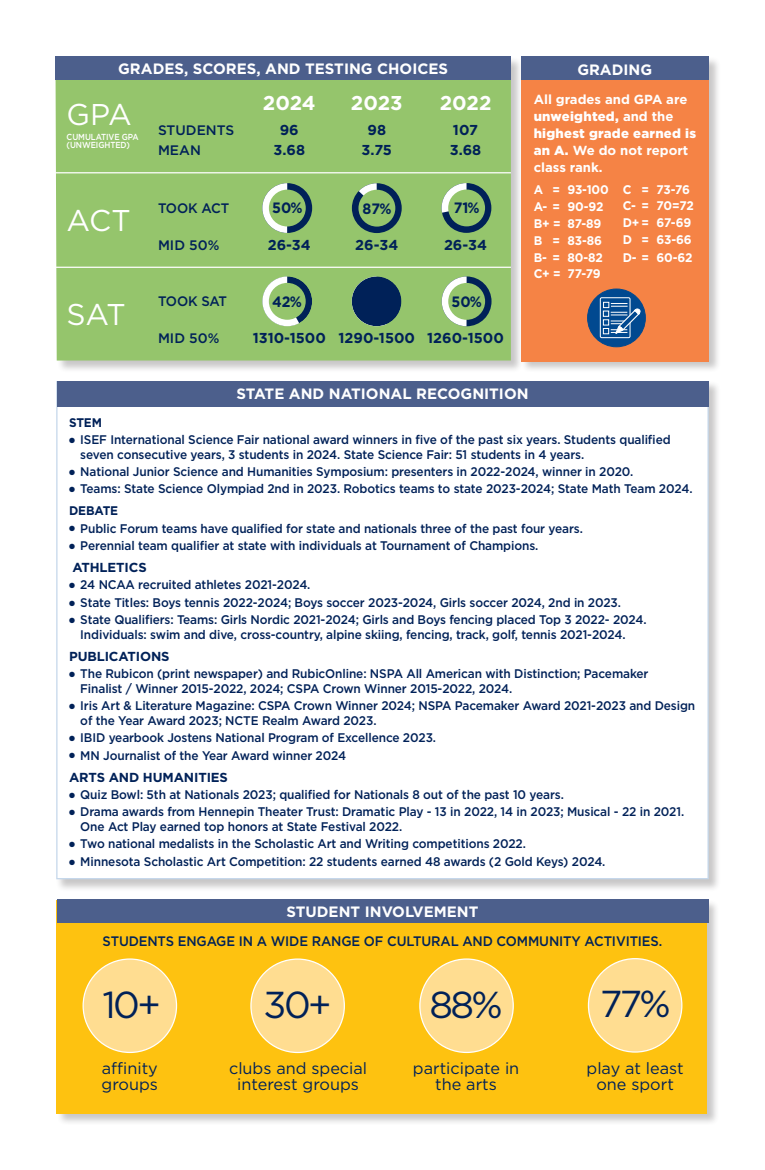
<style>
.page{position:relative;width:765px;height:1170px;background:#fff}
.page>*{position:absolute;margin:0;border:0;box-sizing:border-box;transform-origin:0 0}
.t1{font:37.5px "Gotham";letter-spacing:-.07em;color:#002158}
.t2{font:30px "Gotham";letter-spacing:-.03em;color:#fff}
.t3{font:700 20px "Gotham";color:#fff}
.t4{font:16.25px/16.2px "Gotham";color:#002158;text-align:center}
.t5{font:700 15px "Gotham";color:#fff}
.t6{font:700 15px "Gotham";color:#002158;scale:.94 1}
.t7{font:700 14.38px "Gotham";color:#002158}
.t8{font:500 13.75px "Gotham";letter-spacing:-.01em;color:#002158;scale:.95 1}
.t9{font:500 13.75px "Gotham";letter-spacing:-.01em;color:#002158}
.t10{font:500 13.75px "Gotham";letter-spacing:-.01em;color:#002158;scale:.96 1}
.t11{font:700 13.12px/16.9px "Gotham";color:#fff}
.t12{font:700 13px "Gotham";letter-spacing:-.01em;color:#002158}
.t13{font:500 12.5px/14.8px "Gotham";letter-spacing:-.01em;color:#002158;scale:.95 1}
.t14{font:700 12.5px/16.9px "Gotham";letter-spacing:-.015em;color:#fff;scale:.95 1}
.t15{font:700 12.5px "Gotham";letter-spacing:-.01em;color:#002158;scale:.95 1}
.t16{font:500 8.75px/8.8px "Gotham";letter-spacing:-.01em;color:#fff;scale:.9 1}
.s1{font-weight:900}
</style>
<div class="page">
<div style="left:55px;top:56px;width:468px;height:317px;background:#231f20;opacity:.25"></div>
<div style="left:55px;top:80px;width:456px;height:281px;background:#95c56c"></div>
<div style="left:520px;top:56px;width:201px;height:317px;background:#231f20;opacity:.25"></div>
<div style="left:521px;top:57px;width:188px;height:304px;background:#f58345"></div>
<div style="left:56px;top:381px;width:665px;height:511px;background:#231f20;opacity:.25"></div>
<div style="left:56px;top:381px;width:653px;height:498px;background:#fff;border:1px solid #c4d7eb"></div>
<div style="left:57px;top:381px;width:651px;height:26px;background:#4c5f8c"></div>
<div style="left:56px;top:900px;width:664px;height:226px;background:#231f20;opacity:.25"></div>
<div style="left:57px;top:900px;width:650px;height:214px;background:#fec210"></div>
<div style="left:57px;top:899px;width:652px;height:24px;background:#4c5f8c"></div>
<div style="left:251px;top:959px;width:93px;height:93px;background:#ffdd91;border-radius:50%"></div>
<div style="left:83px;top:959px;width:94px;height:93px;background:#ffdd91;border-radius:50%"></div>
<div style="left:588px;top:959px;width:94px;height:93px;background:#ffdd91;border-radius:50%"></div>
<div style="left:420px;top:959px;width:93px;height:93px;background:#ffdd91;border-radius:50%"></div>
<div style="left:521px;top:56px;width:188px;height:24px;background:#4c5f8c"></div>
<div style="left:55px;top:56px;width:456px;height:24px;background:#4c5f8c"></div>
<hr style="left:54px;top:172px;width:457px;height:1px;background:#fff">
<hr style="left:54px;top:267px;width:457px;height:1px;background:#fff">
<div style="left:588px;top:289px;width:57px;height:58px;background:#014990;border-radius:50%"></div>
<div style="left:587px;top:289px;width:58px;height:58px;border:1px solid #014990;border-radius:50%"></div>
<div style="left:600px;top:297px;width:31px;height:41px;border:1px solid #fff"></div>
<svg style="left:602px;top:301px;width:40px;height:35px"></svg>
<div style="left:262px;top:276px;width:50px;height:50px;background:#002158;border-radius:50%"></div>
<svg style="left:262px;top:276px;width:42px;height:50px"></svg>
<div style="left:269px;top:283px;width:37px;height:37px;background:#95c56c;border-radius:50%"></div>
<div style="left:352px;top:183px;width:50px;height:50px;background:#002158;border-radius:50%"></div>
<svg style="left:355px;top:183px;width:22px;height:15px"></svg>
<div style="left:358px;top:190px;width:37px;height:37px;background:#95c56c;border-radius:50%"></div>
<div style="left:442px;top:183px;width:49px;height:50px;background:#002158;border-radius:50%"></div>
<svg style="left:442px;top:183px;width:25px;height:31px"></svg>
<div style="left:448px;top:190px;width:37px;height:36px;background:#95c56c;border-radius:50%"></div>
<svg style="left:352px;top:276px;width:40px;height:50px"></svg>
<div style="left:352px;top:276px;width:49px;height:50px;background:#002158;border-radius:50%"></div>
<svg style="left:442px;top:276px;width:50px;height:50px"></svg>
<svg style="left:442px;top:276px;width:25px;height:50px"></svg>
<div style="left:448px;top:283px;width:37px;height:37px;background:#95c56c;border-radius:50%"></div>
<div style="left:262px;top:183px;width:50px;height:50px;background:#002158;border-radius:50%"></div>
<svg style="left:262px;top:183px;width:25px;height:50px"></svg>
<div style="left:269px;top:190px;width:37px;height:36px;background:#95c56c;border-radius:50%"></div>
<p class="t5" style="left:118px;top:59px;width:331px">GRADES, SCORES, AND TESTING CHOICES</p>
<p class="t3" style="left:263px;top:89px;width:54px">2024</p>
<p class="t3" style="left:351px;top:89px;width:53px">2023</p>
<p class="t3" style="left:440px;top:89px;width:53px">2022</p>
<p class="t9" style="left:158px;top:121px;width:78px">STUDENTS</p>
<p class="t7" style="left:280px;top:121px;width:21px">96</p>
<p class="t7" style="left:368px;top:121px;width:20px">98</p>
<p class="t7" style="left:453px;top:121px;width:27px">107</p>
<p class="t9" style="left:158px;top:141px;width:44px">MEAN</p>
<p class="t7" style="left:274px;top:141px;width:33px">3.68</p>
<p class="t7" style="left:362px;top:141px;width:32px">3.75</p>
<p class="t7" style="left:450px;top:141px;width:33px">3.68</p>
<p class="t2" style="left:67px;top:95px;width:67px">GPA</p>
<p class="t16" style="left:67px;top:132px;width:82px">CUMULATIVE GPA (UNWEIGHTED)</p>
<p class="t2" style="left:67px;top:201px;width:65px">ACT</p>
<p class="t2" style="left:67px;top:295px;width:61px">SAT</p>
<p class="t6" style="left:362px;top:198px;width:32px">87%</p>
<p class="t6" style="left:454px;top:198px;width:29px">71%</p>
<p class="t6" style="left:272px;top:198px;width:34px">50%</p>
<p class="t10" style="left:158px;top:199px;width:76px">TOOK ACT</p>
<p class="t9" style="left:158px;top:236px;width:63px">MID 50%</p>
<p class="t7" style="left:268px;top:235px;width:45px">26-34</p>
<p class="t7" style="left:355px;top:235px;width:45px">26-34</p>
<p class="t7" style="left:444px;top:235px;width:45px">26-34</p>
<p class="t6" style="left:272px;top:291px;width:33px">42%</p>
<p class="t6" style="left:452px;top:292px;width:34px">50%</p>
<p class="t10" style="left:158px;top:292px;width:73px">TOOK SAT</p>
<p class="t9" style="left:158px;top:330px;width:63px">MID 50%</p>
<p class="t7" style="left:253px;top:329px;width:253px">1310-1500 1290-1500 1260-1500</p>
<p class="t5" style="left:577px;top:60px;width:76px">GRADING</p>
<p class="t11" style="left:534px;top:91px;width:164px">All grades and GPA are <span class="s1">unweighted,</span> and the <span class="s1">highest grade earned is an A.</span> We do not report class rank.</p>
<p class="t14" style="left:534px;top:181px;width:81px">A = 93-100</p>
<p class="t14" style="left:534px;top:198px;width:75px">A- = 90-92</p>
<p class="t14" style="left:534px;top:215px;width:73px">B+ = 87-89</p>
<p class="t14" style="left:534px;top:232px;width:73px">B = 83-86</p>
<p class="t14" style="left:534px;top:249px;width:74px">B- = 80-82</p>
<p class="t14" style="left:534px;top:266px;width:72px">C+ = 77-79</p>
<p class="t14" style="left:623px;top:181px;width:72px">C = 73-76</p>
<p class="t14" style="left:623px;top:198px;width:76px">C- = 70=72</p>
<p class="t14" style="left:623px;top:214px;width:74px">D+ = 67-69<br>D = 63-66</p>
<p class="t14" style="left:623px;top:249px;width:75px">D- = 60-62</p>
<p class="t5" style="left:236px;top:384px;width:294px">STATE AND NATIONAL RECOGNITION</p>
<p class="t15" style="left:69px;top:414px;width:36px">STEM</p>
<p class="t13" style="left:80px;top:432px;width:623px;text-indent:-11px">● ISEF International Science Fair national award winners in five of the past six years. Students qualified seven consecutive years, 3 students in 2024. State Science Fair: 51 students in 4 years.</p>
<p class="t13" style="left:69px;top:464px;width:595px">● National Junior Science and Humanities Symposium: presenters in 2022-2024, winner in 2020.</p>
<p class="t13" style="left:69px;top:481px;width:658px">● Teams: State Science Olympiad 2nd in 2023. Robotics teams to state 2023-2024; State Math Team 2024.</p>
<p class="t15" style="left:69px;top:503px;width:53px">DEBATE</p>
<p class="t13" style="left:69px;top:521px;width:542px">● Public Forum teams have qualified for state and nationals three of the past four years.</p>
<p class="t13" style="left:69px;top:538px;width:496px">● Perennial team qualifier at state with individuals at Tournament of Champions.</p>
<p class="t12" style="left:73px;top:559px;width:76px">ATHLETICS</p>
<p class="t13" style="left:69px;top:577px;width:256px">● 24 NCAA recruited athletes 2021-2024.</p>
<p class="t13" style="left:69px;top:595px;width:583px">● State Titles: Boys tennis 2022-2024; Boys soccer 2023-2024, Girls soccer 2024, 2nd in 2023.</p>
<p class="t13" style="left:80px;top:612px;width:598px;text-indent:-11px">● State Qualifiers: Teams: Girls Nordic 2021-2024; Girls and Boys fencing placed Top 3 2022- 2024.<br>Individuals: swim and dive, cross-country, alpine skiing, fencing, track, golf, tennis 2021-2024.</p>
<p class="t12" style="left:69px;top:647px;width:102px">PUBLICATIONS</p>
<p class="t13" style="left:80px;top:666px;width:600px;text-indent:-11px">● The Rubicon (print newspaper) and RubicOnline: NSPA All American with Distinction; Pacemaker<br>Finalist / Winner 2015-2022, 2024; CSPA Crown Winner 2015-2022, 2024.</p>
<p class="t13" style="left:80px;top:698px;width:649px;text-indent:-11px">● Iris Art &amp; Literature Magazine: CSPA Crown Winner 2024; NSPA Pacemaker Award 2021-2023 and Design of the Year Award 2023; NCTE Realm Award 2023.</p>
<p class="t13" style="left:69px;top:730px;width:388px">● IBID yearbook Jostens National Program of Excellence 2023.</p>
<p class="t13" style="left:69px;top:748px;width:293px">● MN Journalist of the Year Award winner 2024</p>
<p class="t12" style="left:69px;top:768px;width:160px">ARTS AND HUMANITIES</p>
<p class="t13" style="left:69px;top:787px;width:522px">● Quiz Bowl: 5th at Nationals 2023; qualified for Nationals 8 out of the past 10 years.</p>
<p class="t13" style="left:80px;top:804px;width:637px;text-indent:-11px">● Drama awards from Hennepin Theater Trust: Dramatic Play - 13 in 2022, 14 in 2023; Musical - 22 in 2021.<br>One Act Play earned top honors at State Festival 2022.</p>
<p class="t13" style="left:69px;top:836px;width:482px">● Two national medalists in the Scholastic Art and Writing competitions 2022.</p>
<p class="t13" style="left:69px;top:854px;width:566px">● Minnesota Scholastic Art Competition: 22 students earned 48 awards (2 Gold Keys) 2024.</p>
<p class="t5" style="left:287px;top:901px;width:193px">STUDENT INVOLVEMENT</p>
<p class="t8" style="left:103px;top:932px;width:591px">STUDENTS ENGAGE IN A WIDE RANGE OF CULTURAL AND COMMUNITY ACTIVITIES.</p>
<p class="t1" style="left:103px;top:980px;width:60px">10+</p>
<p class="t4" style="left:102px;top:1060px;width:58px;text-align:left">affinity groups</p>
<p class="t1" style="left:264px;top:981px;width:69px">30+</p>
<p class="t4" style="left:229px;top:1060px;width:140px">clubs and special interest groups</p>
<p class="t1" style="left:430px;top:980px;width:75px">88%</p>
<p class="t4" style="left:413px;top:1060px;width:108px">participate in the arts</p>
<p class="t1" style="left:600px;top:980px;width:72px">77%</p>
<p class="t4" style="left:587px;top:1060px;width:99px">play at least one sport</p>
</div>
